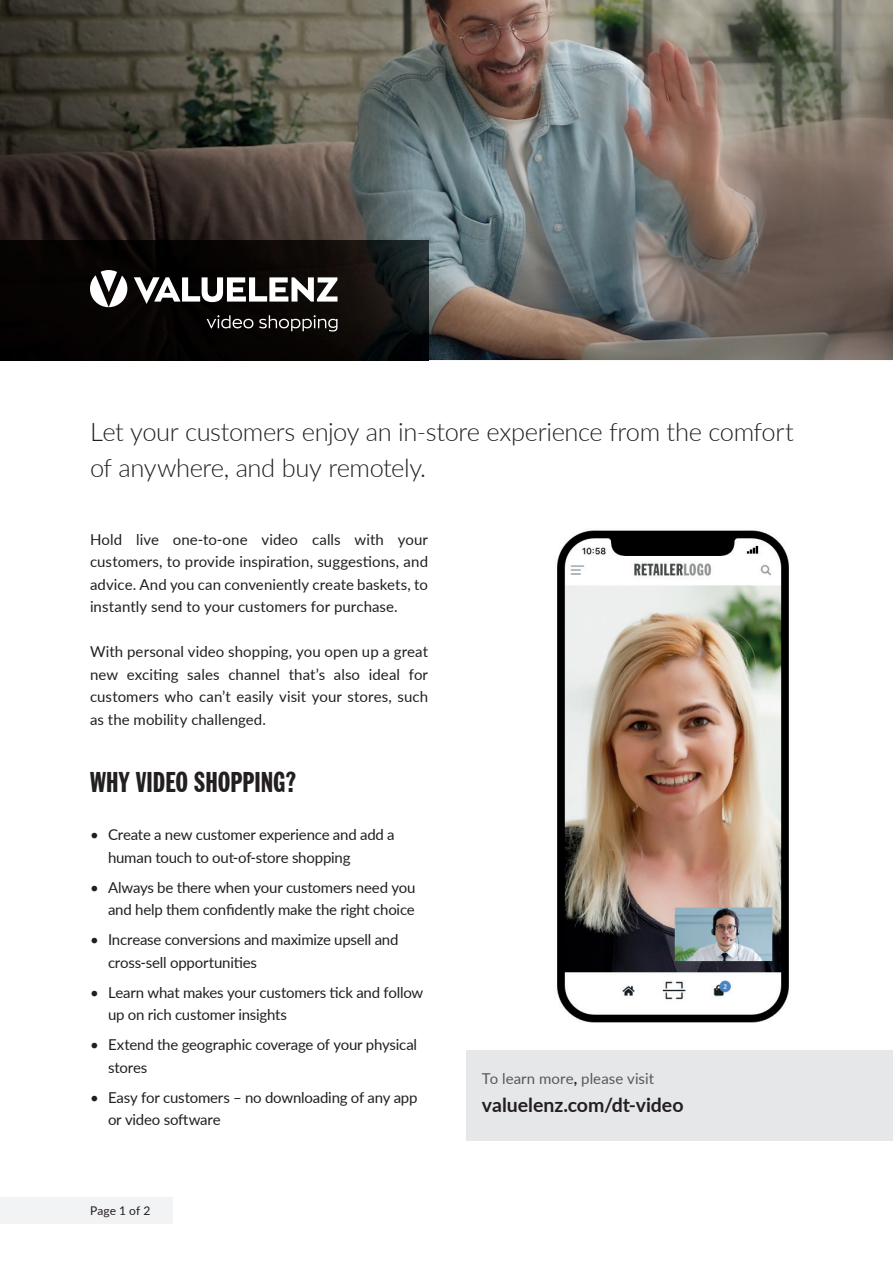
<style>
.page{position:relative;width:893px;height:1263px;background:#fff}
.page>*{position:absolute;margin:0;border:0;box-sizing:border-box;transform-origin:0 0}
.t1{font:extra-condensed 28.5px "Franklin Gothic BT";color:#231f20}
.t2{font:300 25.5px/36px "Lato";letter-spacing:-.02em;color:#231f20}
.t3{font:700 19.5px "Lato";color:#231f20}
.t4{font:15px/22.5px "Lato";letter-spacing:-.01em;color:#231f20}
.t5{font:15px "Lato";letter-spacing:.005em;color:#57585a}
.t6{font:12px "Lato";letter-spacing:.01em;color:#231f20}
.s1{font-weight:700;color:#231f20}
</style>
<div class="page">
<img style="left:0;top:0;width:893px;height:360px">
<img style="left:0;top:240px;width:428px;height:120px">
<svg style="left:134px;top:277px;width:203px;height:27px"></svg>
<svg style="left:90px;top:270px;width:37px;height:37px"></svg>
<svg style="left:207px;top:315px;width:46px;height:13px"></svg>
<svg style="left:259px;top:315px;width:78px;height:16px"></svg>
<img style="left:557px;top:530px;width:232px;height:493px">
<div style="left:0;top:1197px;width:172px;height:27px;background:#f2f3f4"></div>
<div style="left:466px;top:1050px;width:427px;height:90px;background:#e6e7e9"></div>
<h2 class="t2" style="left:90px;top:412px;width:705px">Let your customers enjoy an in-store experience from the comfort of anywhere, and buy remotely.</h2>
<p class="t4" style="left:90px;top:527px;width:340px;text-align:justify">Hold live one-to-one video calls with your customers, to provide inspiration, suggestions, and advice. And you can conveniently create baskets, to instantly send to your customers for purchase.</p>
<p class="t4" style="left:90px;top:640px;width:340px;text-align:justify">With personal video shopping, you open up a great new exciting sales channel that’s also ideal for customers who can’t easily visit your stores, such as the mobility challenged.</p>
<h1 class="t1" style="left:90px;top:765px;width:208px">WHY VIDEO SHOPPING?</h1>
<p class="t4" style="left:108px;top:823px;width:288px;text-indent:-18px">• Create a new customer experience and add a human touch to out-of-store shopping</p>
<p class="t4" style="left:90px;top:875px;width:327px;text-align:right">• Always be there when your customers need you and help them confidently make the right choice</p>
<p class="t4" style="left:108px;top:928px;width:292px;text-indent:-18px">• Increase conversions and maximize upsell and cross-sell opportunities</p>
<p class="t4" style="left:108px;top:980px;width:317px;text-indent:-18px">• Learn what makes your customers tick and follow up on rich customer insights</p>
<p class="t4" style="left:108px;top:1033px;width:311px;text-indent:-18px">• Extend the geographic coverage of your physical stores</p>
<p class="t4" style="left:108px;top:1085px;width:311px;text-indent:-18px">• Easy for customers – no downloading of any app or video software</p>
<p class="t6" style="left:90px;top:1202px;width:62px">Page 1 of 2</p>
<p class="t5" style="left:482px;top:1067px;width:174px">To learn more<span class="s1">,</span> please visit</p>
<h3 class="t3" style="left:482px;top:1091px;width:203px">valuelenz.com/dt-video</h3>
</div>
